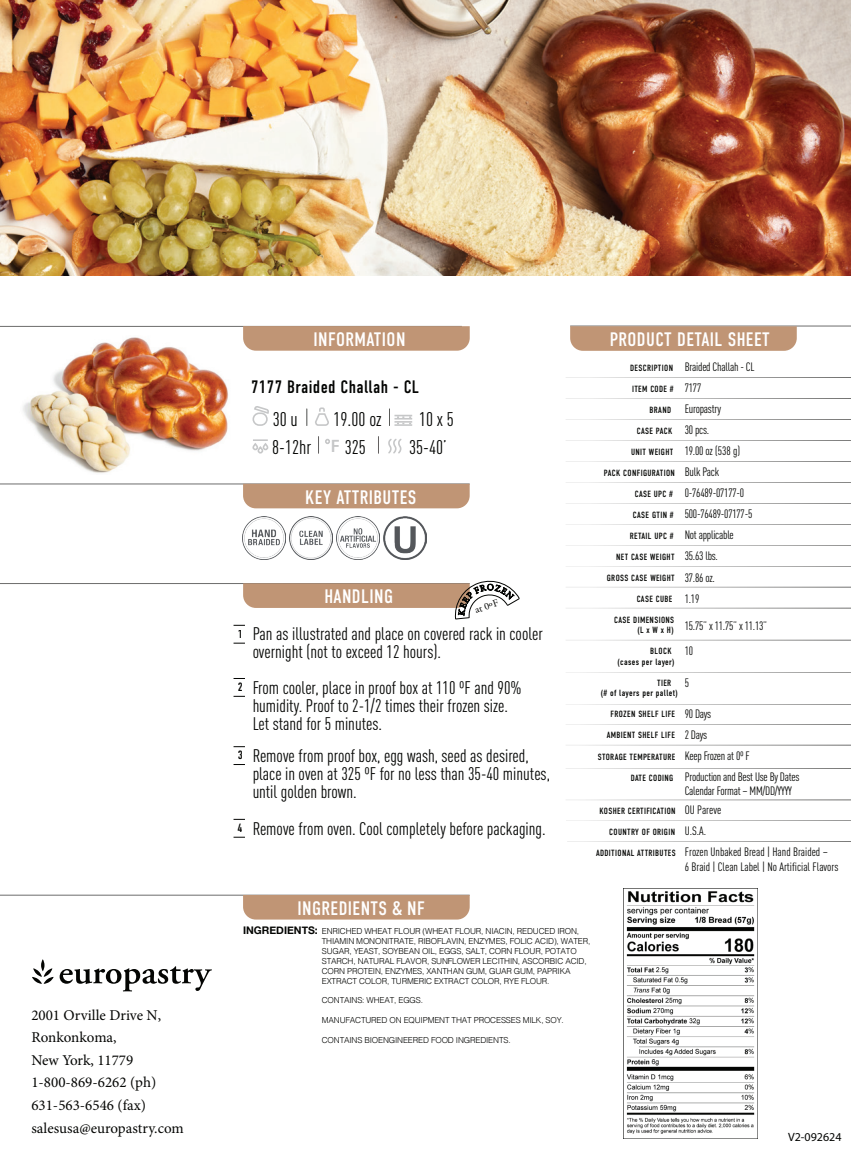
<style>
.page{position:relative;width:851px;height:1149px;background:#fff}
.page>*{position:absolute;margin:0;border:0;box-sizing:border-box;transform-origin:0 0}
.t1{font:19.5px "DIN Condensed";letter-spacing:.02em;color:#fff}
.t2{font:19.5px "DIN Cond";color:#040503}
.t3{font:18px/18px "DIN Cond";color:#040503}
.t4{font:18px "DIN Condensed";letter-spacing:.02em;color:#040503}
.t5{font:15px/22.6px "Minion Pro";color:#040503}
.t6{font:12px/21px "DIN Cond";letter-spacing:-.02em;color:#040503}
.t7{font:12px/21px "DIN Cond";color:#040503}
.t8{font:12px "Myriad Pro";color:#040503}
.t9{font:12px "DIN Condensed";color:#040503}
.t10{font:10.2px "Adobe Garamond Pro";color:#040503}
.t11{font:9px/10.5px "DIN Condensed";letter-spacing:.04em;color:#040503}
.t12{font:300 8.25px/9.9px "Helvetica";letter-spacing:-.02em;color:#040503}
.s1{font-family:"Myriad Pro";font-weight:600;font-size:18px;color:#c6c7c8}
.s2{font-family:"DIN Cond";font-size:12px}
.s3{font-family:"Helvetica Neue";font-weight:700;font-size:10.5px}
</style>
<div class="page">
<hr style="left:0;top:483px;width:469px;height:1px;background:#6d6d6c">
<hr style="left:0;top:326px;width:462px;height:1px;background:#6d6d6c">
<hr style="left:570px;top:326px;width:280px;height:1px;background:#6d6d6c">
<hr style="left:0;top:583px;width:469px;height:1px;background:#6d6d6c">
<hr style="left:0;top:894px;width:469px;height:1px;background:#6d6d6c">
<div style="left:243px;top:326px;width:226px;height:24px;background:#c09575"></div>
<svg style="left:570px;top:326px;width:226px;height:25px;background:#c09778"></svg>
<div style="left:243px;top:483px;width:226px;height:25px;background:#c09575"></div>
<div style="left:243px;top:894px;width:226px;height:25px;background:#c09575"></div>
<svg style="left:243px;top:580px;width:276px;height:39px"></svg>
<div style="left:252px;top:412px;width:16px;height:14px;border:2px solid #c6c7c8;border-radius:6px"></div>
<svg style="left:253px;top:406px;width:16px;height:9px"></svg>
<svg style="left:306px;top:409px;width:1px;height:16px"></svg>
<svg style="left:315px;top:407px;width:14px;height:19px"></svg>
<svg style="left:389px;top:409px;width:23px;height:17px"></svg>
<hr style="left:565px;top:440px;width:285px;height:1px;background:#6d6d6c">
<hr style="left:565px;top:398px;width:285px;height:1px;background:#6d6d6c">
<hr style="left:565px;top:377px;width:285px;height:1px;background:#6d6d6c">
<hr style="left:565px;top:482px;width:285px;height:1px;background:#6d6d6c">
<hr style="left:565px;top:524px;width:285px;height:1px;background:#6d6d6c">
<hr style="left:565px;top:503px;width:285px;height:1px;background:#6d6d6c">
<hr style="left:567px;top:841px;width:283px;height:1px;background:#6d6d6c">
<hr style="left:566px;top:820px;width:284px;height:1px;background:#6d6d6c">
<hr style="left:565px;top:799px;width:285px;height:1px;background:#6d6d6c">
<hr style="left:565px;top:566px;width:285px;height:1px;background:#6d6d6c">
<hr style="left:565px;top:587px;width:285px;height:1px;background:#6d6d6c">
<hr style="left:565px;top:607px;width:285px;height:1px;background:#6d6d6c">
<hr style="left:565px;top:639px;width:285px;height:1px;background:#6d6d6c">
<hr style="left:565px;top:461px;width:285px;height:1px;background:#6d6d6c">
<hr style="left:565px;top:671px;width:285px;height:1px;background:#6d6d6c">
<hr style="left:565px;top:724px;width:285px;height:1px;background:#6d6d6c">
<hr style="left:565px;top:703px;width:285px;height:1px;background:#6d6d6c">
<hr style="left:565px;top:768px;width:285px;height:1px;background:#6d6d6c">
<hr style="left:565px;top:545px;width:285px;height:1px;background:#6d6d6c">
<svg style="left:60px;top:966px;width:152px;height:25px"></svg>
<svg style="left:32px;top:959px;width:22px;height:24px"></svg>
<svg style="left:233px;top:642px;width:12px;height:1px"></svg>
<svg style="left:233px;top:625px;width:12px;height:1px"></svg>
<svg style="left:233px;top:695px;width:12px;height:1px"></svg>
<svg style="left:233px;top:678px;width:12px;height:1px"></svg>
<hr style="left:565px;top:419px;width:285px;height:1px;background:#6d6d6c">
<hr style="left:565px;top:744px;width:285px;height:1px;background:#6d6d6c">
<img style="left:0;top:0;width:850px;height:275px">
<div style="left:252px;top:443px;width:6px;height:7px;border:2px solid #c6c7c8;border-radius:2px"></div>
<div style="left:262px;top:443px;width:6px;height:7px;border:2px solid #c6c7c8;border-radius:2px"></div>
<div style="left:257px;top:446px;width:6px;height:7px;border:2px solid #c6c7c8;border-radius:2px"></div>
<svg style="left:253px;top:439px;width:15px;height:2px"></svg>
<svg style="left:318px;top:436px;width:1px;height:17px"></svg>
<svg style="left:325px;top:438px;width:5px;height:6px"></svg>
<svg style="left:378px;top:436px;width:1px;height:17px"></svg>
<svg style="left:388px;top:438px;width:14px;height:16px"></svg>
<svg style="left:233px;top:764px;width:12px;height:1px"></svg>
<svg style="left:233px;top:746px;width:12px;height:1px"></svg>
<svg style="left:233px;top:836px;width:12px;height:1px"></svg>
<svg style="left:233px;top:818px;width:12px;height:1px"></svg>
<img style="left:23px;top:337px;width:206px;height:136px">
<img style="left:243px;top:517px;width:42px;height:42px">
<img style="left:289px;top:517px;width:43px;height:42px">
<img style="left:337px;top:517px;width:42px;height:42px">
<img style="left:384px;top:517px;width:42px;height:42px">
<img style="left:623px;top:888px;width:134px;height:250px">
<h3 class="t5" style="left:31px;top:1003px;width:154px">2001 Orville Drive N,<br>Ronkonkoma,<br>New York, 11779<br>1-800-869-6262 (ph)<br>631-563-6546 (fax) salesusa@europastry.com</h3>
<h1 class="t1" style="left:313px;top:328px;width:93px">INFORMATION</h1>
<h1 class="t1" style="left:609px;top:328px;width:161px">PRODUCT DETAIL SHEET</h1>
<h2 class="t4" style="left:251px;top:376px;width:170px">7177 Braided Challah - CL</h2>
<h1 class="t2" style="left:273px;top:407px;width:27px">30 u</h1>
<h1 class="t2" style="left:333px;top:407px;width:50px">19.00 oz</h1>
<h1 class="t2" style="left:419px;top:407px;width:36px">10 x 5</h1>
<h1 class="t2" style="left:272px;top:435px;width:95px">8-12hr <span class="s1">F</span> 325</h1>
<h1 class="t2" style="left:409px;top:435px;width:39px">35-40’</h1>
<h1 class="t1" style="left:305px;top:486px;width:113px">KEY ATTRIBUTES</h1>
<h1 class="t1" style="left:324px;top:585px;width:70px">HANDLING</h1>
<p class="t10" style="left:473px;top:604px;width:26px;rotate:-19deg">at 0ºF</p>
<h3 class="t9" style="left:237px;top:627px;width:7px">1</h3>
<h3 class="t9" style="left:237px;top:680px;width:7px">2</h3>
<h2 class="t3" style="left:252px;top:624px;width:292px">Pan as illustrated and place on covered rack in cooler overnight (not to exceed 12 hours).</h2>
<h2 class="t3" style="left:252px;top:678px;width:271px">From cooler, place in proof box at 110 ºF and 90% humidity. Proof to 2-1/2 times their frozen size.<br>Let stand for 5 minutes.</h2>
<h3 class="t9" style="left:237px;top:748px;width:7px">3</h3>
<h2 class="t3" style="left:252px;top:746px;width:299px">Remove from proof box, egg wash, seed as desired, place in oven at 325 ºF for no less than 35-40 minutes, until golden brown.</h2>
<h3 class="t9" style="left:237px;top:820px;width:7px">4</h3>
<h2 class="t3" style="left:252px;top:819px;width:295px">Remove from oven. Cool completely before packaging.</h2>
<h3 class="t6" style="left:684px;top:356px;width:71px">Braided Challah - CL<br>7177<br>Europastry<br>30 pcs.<br>19.00 oz (538 g)<br>Bulk Pack<br>0-76489-07177-0<br>500-76489-07177-5<br>Not applicable<br>35.63 lbs.<br>37.86 oz.<br>1.19</h3>
<h3 class="t6" style="left:684px;top:612px;width:84px;line-height:25.5px">15.75” x 11.75” x 11.13”<br>10</h3>
<h3 class="t6" style="left:684px;top:671px;width:6px">5</h3>
<h3 class="t6" style="left:684px;top:703px;width:28px">90 Days</h3>
<h3 class="t6" style="left:684px;top:745px;width:116px">Keep Frozen at 0º F<br>Production and Best Use By Dates</h3>
<h3 class="t6" style="left:684px;top:780px;width:109px;line-height:19.5px">Calendar Format – MM/DD/YYYY<br>OU Pareve</h3>
<h3 class="t7" style="left:684px;top:820px;width:145px">U.S.A.<br>Frozen Unbaked Bread | Hand Braided –</h3>
<h3 class="t7" style="left:684px;top:855px;width:155px">6 Braid | Clean Label | No Artificial Flavors</h3>
<p class="t11" style="left:630px;top:362px;width:44px">DESCRIPTION</p>
<p class="t11" style="left:632px;top:383px;width:43px">ITEM CODE #</p>
<p class="t11" style="left:649px;top:404px;width:23px">BRAND</p>
<p class="t11" style="left:636px;top:425px;width:37px">CASE PACK</p>
<p class="t11" style="left:631px;top:446px;width:44px">UNIT WEIGHT</p>
<p class="t11" style="left:603px;top:467px;width:73px">PACK CONFIGURATION</p>
<p class="t11" style="left:634px;top:488px;width:40px">CASE UPC #</p>
<p class="t11" style="left:632px;top:509px;width:42px">CASE GTIN #</p>
<p class="t11" style="left:629px;top:530px;width:45px">RETAIL UPC #</p>
<p class="t11" style="left:616px;top:551px;width:60px">NET CASE WEIGHT</p>
<p class="t11" style="left:606px;top:572px;width:69px">GROSS CASE WEIGHT</p>
<p class="t11" style="left:636px;top:593px;width:37px">CASE CUBE</p>
<p class="t11" style="left:614px;top:614px;width:61px;text-align:right">CASE DIMENSIONS (L x W x H)</p>
<p class="t11" style="left:617px;top:646px;width:58px;text-indent:33px">BLOCK (cases per layer)</p>
<p class="t11" style="left:600px;top:677px;width:78px;text-indent:56px">TIER (# of layers per pallet)</p>
<p class="t11" style="left:610px;top:709px;width:66px">FROZEN SHELF LIFE</p>
<p class="t11" style="left:597px;top:751px;width:79px">STORAGE TEMPERATURE</p>
<p class="t11" style="left:630px;top:772px;width:44px">DATE CODING</p>
<p class="t11" style="left:599px;top:805px;width:78px">KOSHER CERTIFICATION</p>
<p class="t11" style="left:609px;top:826px;width:67px">COUNTRY OF ORIGIN</p>
<p class="t11" style="left:596px;top:847px;width:81px">ADDITIONAL ATTRIBUTES</p>
<p class="t11" style="left:606px;top:730px;width:102px">AMBIENT SHELF LIFE <span class="s2">2 Days</span></p>
<h1 class="t1" style="left:297px;top:897px;width:129px">INGREDIENTS &amp; NF</h1>
<p class="t12" style="left:322px;top:925px;width:270px;text-indent:-79px"><span class="s3">INGREDIENTS:</span> ENRICHED WHEAT FLOUR (WHEAT FLOUR, NIACIN, REDUCED IRON, THIAMIN MONONITRATE, RIBOFLAVIN, ENZYMES, FOLIC ACID), WATER, SUGAR, YEAST, SOYBEAN OIL, EGGS, SALT, CORN FLOUR, POTATO STARCH, NATURAL FLAVOR, SUNFLOWER LECITHIN, ASCORBIC ACID, CORN PROTEIN, ENZYMES, XANTHAN GUM, GUAR GUM, PAPRIKA EXTRACT COLOR, TURMERIC EXTRACT COLOR, RYE FLOUR.</p>
<p class="t12" style="left:322px;top:994px;width:103px">CONTAINS: WHEAT, EGGS.</p>
<p class="t12" style="left:322px;top:1014px;width:243px">MANUFACTURED ON EQUIPMENT THAT PROCESSES MILK, SOY.</p>
<p class="t12" style="left:322px;top:1034px;width:190px">CONTAINS BIOENGINEERED FOOD INGREDIENTS.</p>
<h3 class="t8" style="left:788px;top:1129px;width:55px">V2-092624</h3>
</div>
